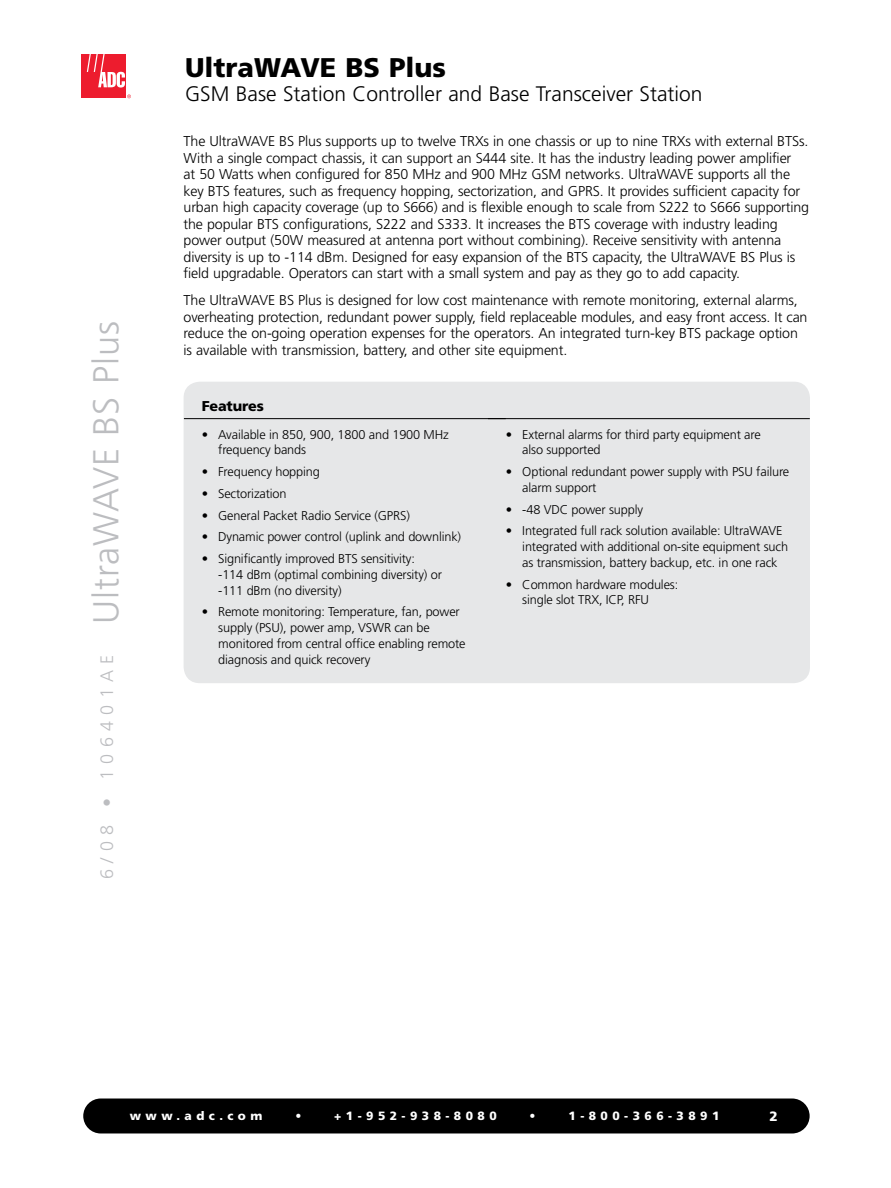
<style>
.page{position:relative;width:891px;height:1188px;background:#fff}
.page>*{position:absolute;margin:0;border:0;box-sizing:border-box;transform-origin:0 0}
.t1{font:300 36px "Frutiger";letter-spacing:.025em;color:#bcbdc0}
.t2{font:900 27px "Frutiger";color:#000}
.t3{font:300 21px "Frutiger";color:#000}
.t4{font:300 14.25px/16.5px "Frutiger";letter-spacing:-.01em;color:#000}
.t5{font:900 14.25px "Frutiger";letter-spacing:-.01em;color:#000}
.t6{font:900 13.5px "Frutiger";color:#fff}
.t7{font:300 12.75px/15.8px "Frutiger";letter-spacing:-.01em;color:#000}
.t8{font:900 12px "Frutiger";letter-spacing:.37em;color:#fff}
.s1{font-size:18px}
</style>
<div class="page">
<div style="left:83px;top:1099px;width:727px;height:34px;background:#000;border-radius:17px"></div>
<div style="left:81px;top:54px;width:44px;height:44px;background:#ed1c2e"></div>
<svg style="left:87px;top:54px;width:38px;height:34px"></svg>
<svg style="left:127px;top:94px;width:4px;height:4px"></svg>
<div style="left:184px;top:382px;width:626px;height:301px;background:#e6e7e8;border-radius:16px"></div>
<hr style="left:184px;top:418px;width:322px;height:1px;background:#000">
<hr style="left:488px;top:418px;width:322px;height:1px;background:#000">
<h1 class="t1" style="left:86px;top:879px;width:559px;rotate:-90deg"><span class="s1">6/08 • 106401AE</span> UltraWAVE BS Plus</h1>
<h2 class="t2" style="left:185px;top:51px;width:262px">UltraWAVE BS Plus</h2>
<h3 class="t3" style="left:185px;top:81px;width:519px">GSM Base Station Controller and Base Transceiver Station</h3>
<p class="t4" style="left:184px;top:133px;width:627px">The UltraWAVE BS Plus supports up to twelve TRXs in one chassis or up to nine TRXs with external BTSs.<br>With a single compact chassis, it can support an S444 site. It has the industry leading power amplifier<br>at 50 Watts when configured for 850 MHz and 900 MHz GSM networks. UltraWAVE supports all the key BTS features, such as frequency hopping, sectorization, and GPRS. It provides sufficient capacity for urban high capacity coverage (up to S666) and is flexible enough to scale from S222 to S666 supporting the popular BTS configurations, S222 and S333. It increases the BTS coverage with industry leading power output (50W measured at antenna port without combining). Receive sensitivity with antenna diversity is up to -114 dBm. Designed for easy expansion of the BTS capacity, the UltraWAVE BS Plus is field upgradable. Operators can start with a small system and pay as they go to add capacity.</p>
<p class="t4" style="left:184px;top:292px;width:625px">The UltraWAVE BS Plus is designed for low cost maintenance with remote monitoring, external alarms, overheating protection, redundant power supply, field replaceable modules, and easy front access. It can reduce the on-going operation expenses for the operators. An integrated turn-key BTS package option is available with transmission, battery, and other site equipment.</p>
<p class="t5" style="left:202px;top:397px;width:64px">Features</p>
<p class="t7" style="left:218px;top:426px;width:232px;text-indent:-16px">• Available in 850, 900, 1800 and 1900 MHz frequency bands</p>
<p class="t7" style="left:202px;top:464px;width:120px">• Frequency hopping</p>
<p class="t7" style="left:202px;top:485px;width:86px">• Sectorization</p>
<p class="t7" style="left:202px;top:507px;width:210px">• General Packet Radio Service (GPRS)</p>
<p class="t7" style="left:202px;top:529px;width:261px">• Dynamic power control (uplink and downlink)</p>
<p class="t7" style="left:218px;top:551px;width:225px;text-indent:-16px">• Significantly improved BTS sensitivity: -114 dBm (optimal combining diversity) or -111 dBm (no diversity)</p>
<p class="t7" style="left:218px;top:604px;width:249px;text-indent:-16px">• Remote monitoring: Temperature, fan, power supply (PSU), power amp, VSWR can be monitored from central office enabling remote diagnosis and quick recovery</p>
<p class="t7" style="left:522px;top:426px;width:240px;text-indent:-16px">• External alarms for third party equipment are also supported</p>
<p class="t7" style="left:522px;top:464px;width:269px;text-indent:-16px">• Optional redundant power supply with PSU failure alarm support</p>
<p class="t7" style="left:506px;top:501px;width:139px">• -48 VDC power supply</p>
<p class="t7" style="left:522px;top:523px;width:267px;text-indent:-16px">• Integrated full rack solution available: UltraWAVE integrated with additional on-site equipment such as transmission, battery backup, etc. in one rack</p>
<p class="t7" style="left:522px;top:576px;width:158px;text-indent:-16px">• Common hardware modules: single slot TRX, ICP, RFU</p>
<p class="t8" style="left:130px;top:1108px;width:134px">www.adc.com</p>
<p class="t8" style="left:295px;top:1108px;width:7px">•</p>
<p class="t8" style="left:334px;top:1108px;width:164px">+1-952-938-8080</p>
<p class="t8" style="left:530px;top:1108px;width:7px">•</p>
<p class="t8" style="left:569px;top:1108px;width:152px">1-800-366-3891</p>
<p class="t6" style="left:770px;top:1108px;width:10px">2</p>
</div>
